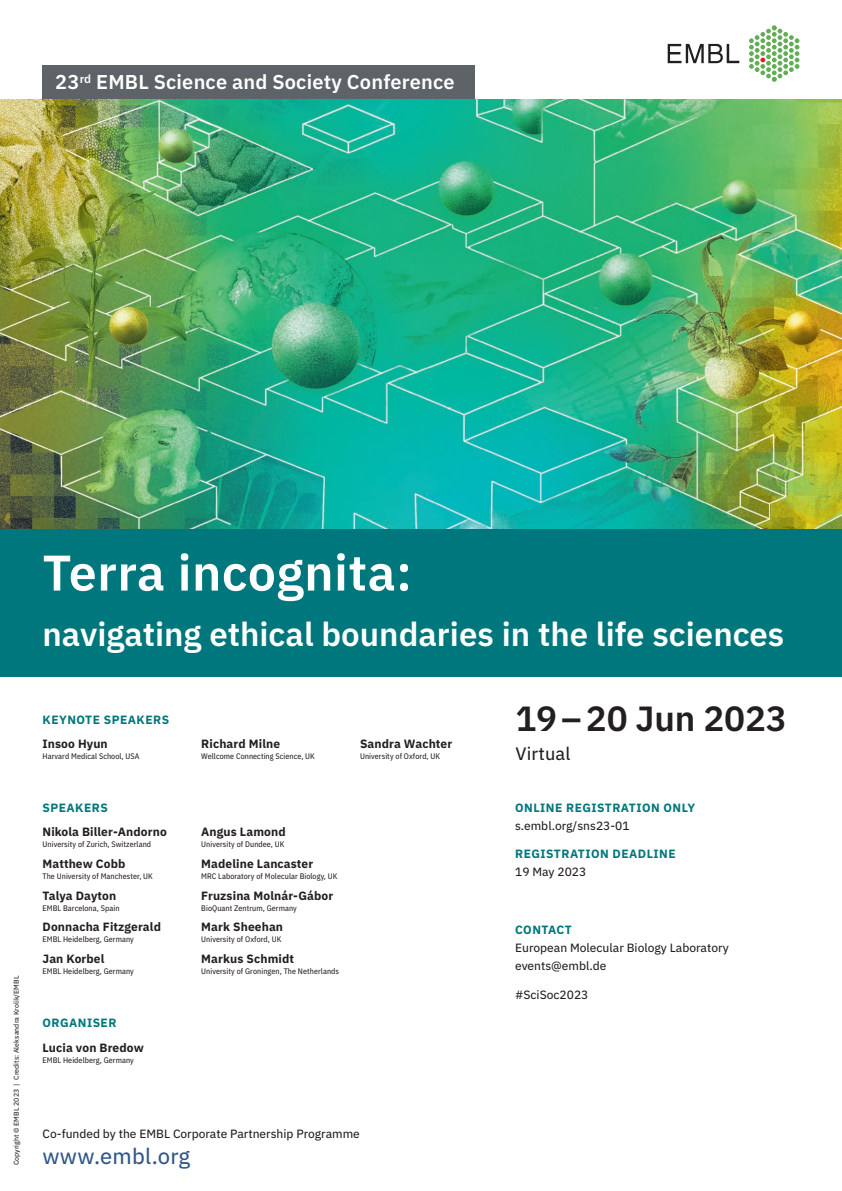
<style>
.page{position:relative;width:842px;height:1191px;background:#fff}
.page>*{position:absolute;margin:0;border:0;box-sizing:border-box;transform-origin:0 0}
.CCO_headline{font:600 50px "IBM Plex Sans";letter-spacing:.01em;color:#fff}
.CCO_date_35_32_semib{font:600 35px "IBM Plex Sans";letter-spacing:-.005em;color:#231f20}
.CCO_subhead{font:600 33px "IBM Plex Sans";color:#fff}
.CCO_URL_22_text_blue{font:22px "IBM Plex Sans Text";letter-spacing:.01em;color:#305789}
.EMBL_conference_tag{font:600 20px "IBM Plex Sans";letter-spacing:.01em;color:#fff}
.CCO_location_18_24_t{font:18px "IBM Plex Sans Text";letter-spacing:.01em;color:#231f20}
.CCO_speakers___organ{font:700 12px "IBM Plex Sans";letter-spacing:.01em;color:#231f20}
.CCO_copy_12_18_text{font:12px/18px "IBM Plex Sans Text";color:#231f20}
.CCO_EMBO_sublines_12{font:700 12px "IBM Plex Sans";letter-spacing:.04em;color:#00777c}
.CCO_speakers___organ-2{font:8px "IBM Plex Sans Cond Text";letter-spacing:.01em;color:#231f20}
.Copyright___Credits{font:7px "IBM Plex Sans Text";letter-spacing:.005em;color:#231f20}
</style>
<div class="page">
<div style="left:43px;top:65px;width:432px;height:34px;background:#5e6367"></div>
<img style="left:0;top:99px;width:842px;height:430px">
<div style="left:0;top:529px;width:842px;height:147px;background:#00777c"></div>
<svg style="left:749px;top:26px;width:50px;height:56px"></svg>
<svg style="left:668px;top:44px;width:71px;height:19px"></svg>
<p class="EMBL_conference_tag" style="left:55px;top:66px;width:401px">23<sup>rd</sup> EMBL Science and Society Conference</p>
<p class="Copyright___Credits" style="left:11px;top:1165px;width:191px;rotate:-90deg">Copyright © EMBL 2023 | Credits: Aleksandra Krolik/EMBL</p>
<p class="CCO_headline" style="left:43px;top:533px;width:371px">Terra incognita:</p>
<p class="CCO_subhead" style="left:43px;top:608px;width:743px">navigating ethical boundaries in the life sciences</p>
<p class="CCO_EMBO_sublines_12" style="left:43px;top:710px;width:128px">KEYNOTE SPEAKERS</p>
<p class="CCO_speakers___organ" style="left:43px;top:734px;width:67px">Insoo Hyun</p>
<p class="CCO_speakers___organ-2" style="left:43px;top:750px;width:99px">Harvard Medical School, USA</p>
<p class="CCO_EMBO_sublines_12" style="left:43px;top:798px;width:67px">SPEAKERS</p>
<p class="CCO_speakers___organ" style="left:43px;top:822px;width:126px">Nikola Biller-Andorno</p>
<p class="CCO_speakers___organ-2" style="left:43px;top:838px;width:110px">University of Zurich, Switzerland</p>
<p class="CCO_speakers___organ" style="left:43px;top:854px;width:84px">Matthew Cobb</p>
<p class="CCO_speakers___organ-2" style="left:43px;top:870px;width:112px">The University of Manchester, UK</p>
<p class="CCO_speakers___organ" style="left:43px;top:885px;width:75px">Talya Dayton</p>
<p class="CCO_speakers___organ-2" style="left:43px;top:901px;width:79px">EMBL Barcelona, Spain</p>
<p class="CCO_speakers___organ" style="left:43px;top:917px;width:120px">Donnacha Fitzgerald</p>
<p class="CCO_speakers___organ-2" style="left:43px;top:933px;width:93px">EMBL Heidelberg, Germany</p>
<p class="CCO_speakers___organ" style="left:43px;top:949px;width:63px">Jan Korbel</p>
<p class="CCO_speakers___organ-2" style="left:43px;top:965px;width:93px">EMBL Heidelberg, Germany</p>
<p class="CCO_EMBO_sublines_12" style="left:43px;top:1013px;width:75px">ORGANISER</p>
<p class="CCO_speakers___organ" style="left:43px;top:1038px;width:103px">Lucia von Bredow</p>
<p class="CCO_speakers___organ-2" style="left:43px;top:1053px;width:93px">EMBL Heidelberg, Germany</p>
<p class="CCO_speakers___organ" style="left:201px;top:734px;width:80px">Richard Milne</p>
<p class="CCO_speakers___organ-2" style="left:201px;top:750px;width:115px">Wellcome Connecting Science, UK</p>
<p class="CCO_speakers___organ" style="left:360px;top:734px;width:94px">Sandra Wachter</p>
<p class="CCO_speakers___organ-2" style="left:360px;top:750px;width:82px">University of Oxford, UK</p>
<p class="CCO_speakers___organ" style="left:201px;top:822px;width:86px">Angus Lamond</p>
<p class="CCO_speakers___organ-2" style="left:201px;top:838px;width:85px">University of Dundee, UK</p>
<p class="CCO_speakers___organ" style="left:201px;top:854px;width:114px">Madeline Lancaster</p>
<p class="CCO_speakers___organ-2" style="left:201px;top:870px;width:138px">MRC Laboratory of Molecular Biology, UK</p>
<p class="CCO_speakers___organ" style="left:201px;top:885px;width:134px">Fruzsina Molnár-Gábor</p>
<p class="CCO_speakers___organ-2" style="left:201px;top:901px;width:97px">BioQuant Zentrum, Germany</p>
<p class="CCO_speakers___organ" style="left:201px;top:917px;width:83px">Mark Sheehan</p>
<p class="CCO_speakers___organ-2" style="left:201px;top:933px;width:82px">University of Oxford, UK</p>
<p class="CCO_speakers___organ" style="left:201px;top:949px;width:94px">Markus Schmidt</p>
<p class="CCO_speakers___organ-2" style="left:201px;top:965px;width:139px">University of Groningen, The Netherlands</p>
<p class="CCO_copy_12_18_text" style="left:43px;top:1123px;width:319px">Co-funded by the EMBL Corporate Partnership Programme</p>
<p class="CCO_URL_22_text_blue" style="left:43px;top:1139px;width:149px">www.embl.org</p>
<p class="CCO_date_35_32_semib" style="left:515px;top:690px;width:273px">19–20 Jun 2023</p>
<p class="CCO_location_18_24_t" style="left:515px;top:740px;width:57px">Virtual</p>
<p class="CCO_EMBO_sublines_12" style="left:515px;top:798px;width:182px">ONLINE REGISTRATION ONLY</p>
<p class="CCO_copy_12_18_text" style="left:515px;top:815px;width:116px">s.embl.org/sns23-01</p>
<p class="CCO_EMBO_sublines_12" style="left:515px;top:844px;width:162px">REGISTRATION DEADLINE</p>
<p class="CCO_copy_12_18_text" style="left:515px;top:862px;width:73px">19 May 2023</p>
<p class="CCO_EMBO_sublines_12" style="left:515px;top:920px;width:58px">CONTACT</p>
<p class="CCO_copy_12_18_text" style="left:515px;top:937px;width:215px">European Molecular Biology Laboratory events@embl.de</p>
<p class="CCO_copy_12_18_text" style="left:515px;top:985px;width:75px">#SciSoc2023</p>
</div>
